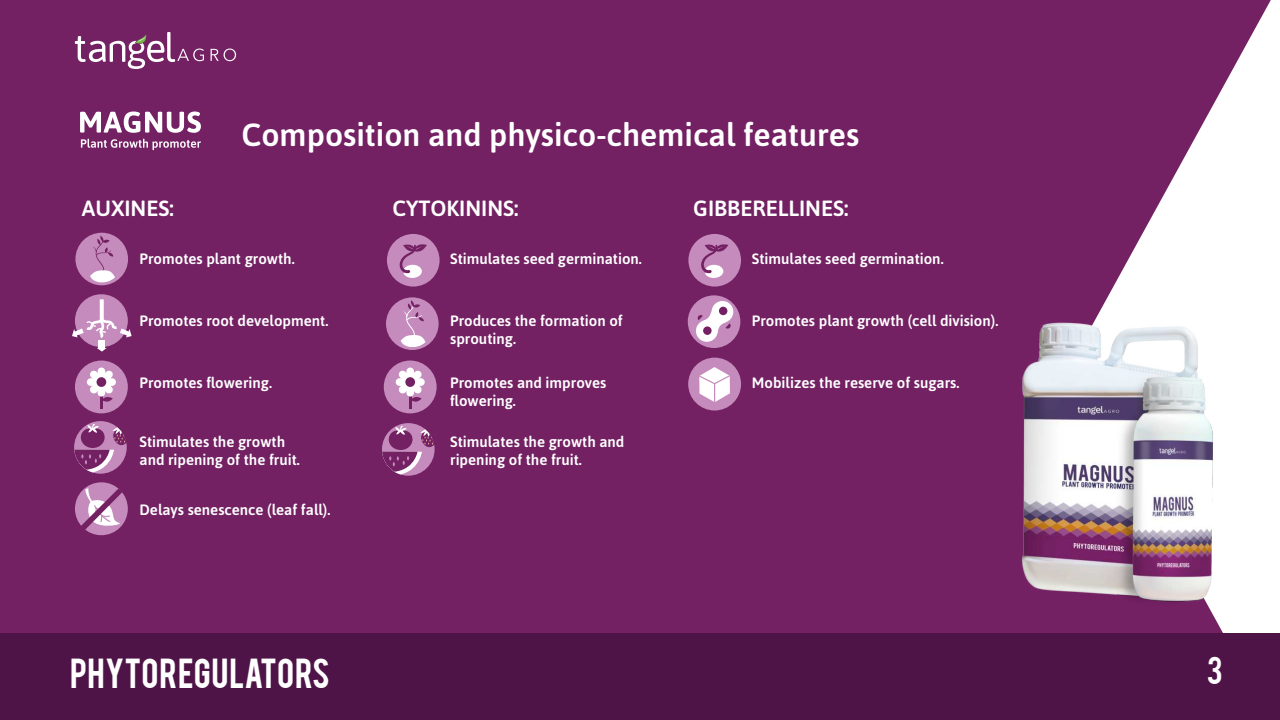
<style>
.page{position:relative;width:1280px;height:720px;background:#fff}
.page>*{position:absolute;margin:0;border:0;box-sizing:border-box;transform-origin:0 0}
.t1{font:33px "Bebas";letter-spacing:.005em;color:#fff}
.t2{font:500 32px "Asap";color:#fff}
.t3{font:30px "Bebas";color:#fff}
.t4{font:500 22px "Asap";color:#fff}
.t5{font:500 15px/18px "Asap";color:#fff}
</style>
<div class="page">
<div style="left:0;top:0;width:1271px;height:633px;background:#732163"></div>
<svg style="left:81px;top:139px;width:120px;height:11px"></svg>
<svg style="left:80px;top:112px;width:121px;height:21px"></svg>
<svg style="left:75px;top:32px;width:129px;height:37px"></svg>
<svg style="left:211px;top:49px;width:25px;height:12px"></svg>
<div style="left:0;top:633px;width:1280px;height:87px;background:#4f1447"></div>
<svg style="left:382px;top:426px;width:53px;height:50px;background:#9c5a90"></svg>
<div style="left:75px;top:294px;width:53px;height:53px;background:#c48bbc;border-radius:50%"></div>
<div style="left:75px;top:482px;width:53px;height:53px;background:#c48bbc;border-radius:50%"></div>
<svg style="left:72px;top:299px;width:60px;height:39px"></svg>
<svg style="left:97px;top:348px;width:10px;height:4px"></svg>
<div style="left:99px;top:340px;width:6px;height:8px;background:#fff"></div>
<div style="left:386px;top:297px;width:53px;height:53px;background:#c48bbc;border-radius:50%"></div>
<div style="left:387px;top:234px;width:53px;height:53px;background:#c48bbc;border-radius:50%"></div>
<svg style="left:400px;top:244px;width:27px;height:34px"></svg>
<div style="left:688px;top:234px;width:53px;height:53px;background:#c48bbc;border-radius:50%"></div>
<svg style="left:701px;top:244px;width:27px;height:34px"></svg>
<svg style="left:401px;top:300px;width:25px;height:48px"></svg>
<div style="left:688px;top:295px;width:52px;height:53px;background:#c48bbc;border-radius:50%"></div>
<div style="left:75px;top:233px;width:53px;height:52px;background:#c48bbc;border-radius:50%"></div>
<svg style="left:90px;top:236px;width:25px;height:47px"></svg>
<div style="left:696px;top:320px;width:22px;height:22px;background:#fff;border-radius:50%"></div>
<svg style="left:703px;top:326px;width:9px;height:9px"></svg>
<svg style="left:698px;top:301px;width:35px;height:32px"></svg>
<div style="left:75px;top:361px;width:53px;height:52px;background:#c48bbc;border-radius:50%"></div>
<div style="left:98px;top:368px;width:7px;height:29px;background:#fff;border-radius:4px"></div>
<svg style="left:74px;top:370px;width:53px;height:161px"></svg>
<div style="left:87px;top:378px;width:29px;height:8px;background:#fff;border-radius:4px"></div>
<div style="left:97px;top:377px;width:9px;height:10px;background:#732163;border-radius:50%"></div>
<div style="left:384px;top:361px;width:53px;height:52px;background:#c48bbc;border-radius:50%"></div>
<div style="left:406px;top:368px;width:8px;height:29px;background:#fff;border-radius:4px"></div>
<svg style="left:398px;top:370px;width:24px;height:39px"></svg>
<div style="left:396px;top:378px;width:29px;height:8px;background:#fff;border-radius:4px"></div>
<div style="left:405px;top:377px;width:10px;height:10px;background:#732163;border-radius:50%"></div>
<div style="left:688px;top:358px;width:53px;height:53px;background:#c48bbc;border-radius:50%"></div>
<svg style="left:697px;top:367px;width:36px;height:38px"></svg>
<img style="left:1007px;top:314px;width:211px;height:297px">
<h2 class="t2" style="left:242px;top:121px;width:619px">Composition and physico-chemical features</h2>
<h3 class="t4" style="left:82px;top:199px;width:93px">AUXINES:</h3>
<h3 class="t4" style="left:393px;top:199px;width:128px">CYTOKININS:</h3>
<h3 class="t4" style="left:693px;top:199px;width:157px">GIBBERELLINES:</h3>
<p class="t5" style="left:140px;top:251px;width:157px">Promotes plant growth.</p>
<p class="t5" style="left:140px;top:313px;width:190px">Promotes root development.</p>
<p class="t5" style="left:140px;top:375px;width:134px">Promotes flowering.</p>
<p class="t5" style="left:140px;top:433px;width:162px">Stimulates the growth and ripening of the fruit.</p>
<p class="t5" style="left:140px;top:502px;width:192px">Delays senescence (leaf fall).</p>
<p class="t5" style="left:450px;top:251px;width:193px">Stimulates seed germination.</p>
<p class="t5" style="left:450px;top:313px;width:174px">Produces the formation of sprouting.</p>
<p class="t5" style="left:450px;top:375px;width:158px">Promotes and improves flowering.</p>
<p class="t5" style="left:450px;top:433px;width:176px">Stimulates the growth and ripening of the fruit.</p>
<p class="t5" style="left:752px;top:251px;width:193px">Stimulates seed germination.</p>
<p class="t5" style="left:752px;top:313px;width:248px">Promotes plant growth (cell division).</p>
<p class="t5" style="left:752px;top:375px;width:209px">Mobilizes the reserve of sugars.</p>
<h1 class="t1" style="left:70px;top:654px;width:261px">PHYTOREGULATORS</h1>
<h3 class="t3" style="left:1207px;top:653px;width:17px">3</h3>
</div>
